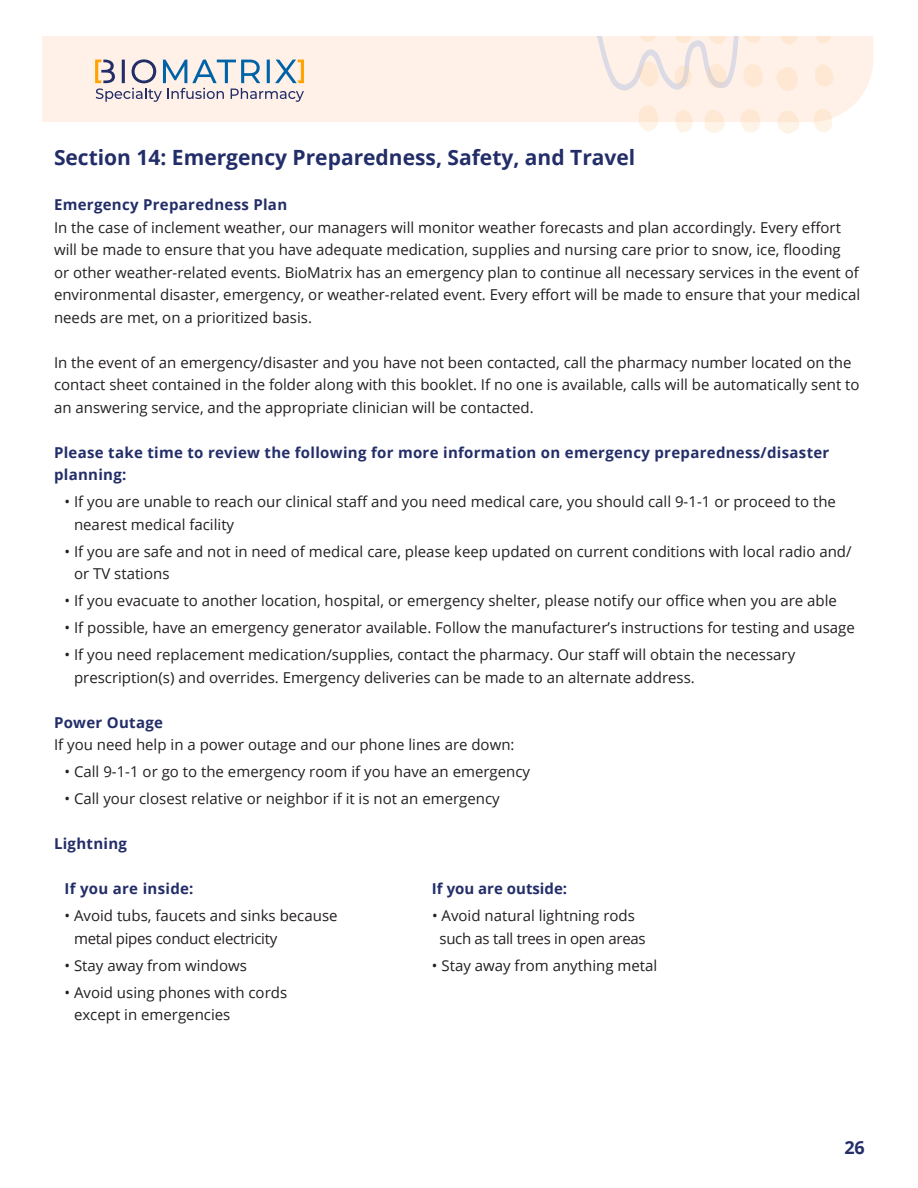
<style>
.page{position:relative;width:918px;height:1188px;background:#fff}
.page>*{position:absolute;margin:0;border:0;box-sizing:border-box;transform-origin:0 0}
.t1{font:700 21px "Open Sans";color:#232e69}
.t2{font:700 18px "Open Sans";color:#232e69}
.t3{font:15px/22.5px "Open Sans";color:#231f20}
.t4{font:700 15px/22.5px "Open Sans";letter-spacing:.02em;color:#232e69}
.t5{font:15px "Open Sans";letter-spacing:-.02em;color:#231f20}
.t6{font:700 15px "Open Sans";color:#232e69}
</style>
<div class="page">
<div style="left:42px;top:36px;width:831px;height:86px;background:#fff1e7"></div>
<svg style="left:95px;top:59px;width:209px;height:43px;background:#c9c9cc"></svg>
<svg style="left:638px;top:104px;width:21px;height:27px"></svg>
<svg style="left:777px;top:109px;width:23px;height:25px"></svg>
<svg style="left:741px;top:109px;width:20px;height:24px"></svg>
<svg style="left:675px;top:110px;width:18px;height:23px"></svg>
<svg style="left:813px;top:108px;width:20px;height:25px"></svg>
<svg style="left:704px;top:108px;width:21px;height:25px"></svg>
<svg style="left:815px;top:64px;width:19px;height:23px"></svg>
<svg style="left:775px;top:67px;width:24px;height:25px"></svg>
<svg style="left:778px;top:36px;width:20px;height:9px"></svg>
<svg style="left:813px;top:36px;width:19px;height:8px"></svg>
<svg style="left:596px;top:36px;width:168px;height:55px;background:#f8ebe3"></svg>
<h1 class="t1" style="left:54px;top:143px;width:583px">Section 14: Emergency Preparedness, Safety, and Travel</h1>
<p class="t4" style="left:54px;top:193px;width:235px">Emergency Preparedness Plan</p>
<p class="t3" style="left:54px;top:216px;width:808px">In the case of inclement weather, our managers will monitor weather forecasts and plan accordingly. Every effort will be made to ensure that you have adequate medication, supplies and nursing care prior to snow, ice, flooding<br>or other weather-related events. BioMatrix has an emergency plan to continue all necessary services in the event of environmental disaster, emergency, or weather-related event. Every effort will be made to ensure that your medical needs are met, on a prioritized basis.</p>
<p class="t3" style="left:54px;top:351px;width:807px">In the event of an emergency/disaster and you have not been contacted, call the pharmacy number located on the contact sheet contained in the folder along with this booklet. If no one is available, calls will be automatically sent to an answering service, and the appropriate clinician will be contacted.</p>
<p class="t4" style="left:54px;top:441px;width:777px">Please take time to review the following for more information on emergency preparedness/disaster planning:</p>
<p class="t3" style="left:74px;top:490px;width:764px;text-indent:-10px">• If you are unable to reach our clinical staff and you need medical care, you should call 9-1-1 or proceed to the nearest medical facility</p>
<p class="t3" style="left:74px;top:540px;width:779px;text-indent:-10px">• If you are safe and not in need of medical care, please keep updated on current conditions with local radio and/ or TV stations</p>
<p class="t3" style="left:64px;top:589px;width:774px">• If you evacuate to another location, hospital, or emergency shelter, please notify our office when you are able</p>
<p class="t3" style="left:64px;top:616px;width:792px">• If possible, have an emergency generator available. Follow the manufacturer’s instructions for testing and usage</p>
<p class="t3" style="left:74px;top:643px;width:723px;text-indent:-10px">• If you need replacement medication/supplies, contact the pharmacy. Our staff will obtain the necessary prescription(s) and overrides. Emergency deliveries can be made to an alternate address.</p>
<p class="t4" style="left:54px;top:711px;width:111px">Power Outage</p>
<p class="t3" style="left:54px;top:733px;width:462px">If you need help in a power outage and our phone lines are down:</p>
<p class="t3" style="left:64px;top:760px;width:467px">• Call 9-1-1 or go to the emergency room if you have an emergency</p>
<p class="t3" style="left:64px;top:787px;width:437px">• Call your closest relative or neighbor if it is not an emergency</p>
<p class="t4" style="left:54px;top:832px;width:75px">Lightning</p>
<p class="t4" style="left:64px;top:877px;width:131px">If you are inside:</p>
<p class="t6" style="left:432px;top:878px;width:137px">If you are outside:</p>
<p class="t3" style="left:64px;top:904px;width:275px">• Avoid tubs, faucets and sinks because</p>
<p class="t3" style="left:432px;top:904px;width:204px">• Avoid natural lightning rods</p>
<p class="t5" style="left:74px;top:928px;width:205px">metal pipes conduct electricity</p>
<p class="t5" style="left:439px;top:928px;width:208px">such as tall trees in open areas</p>
<p class="t3" style="left:64px;top:954px;width:184px">• Stay away from windows</p>
<p class="t3" style="left:432px;top:954px;width:227px">• Stay away from anything metal</p>
<p class="t3" style="left:74px;top:981px;width:215px;text-indent:-10px">• Avoid using phones with cords except in emergencies</p>
<p class="t2" style="left:844px;top:1135px;width:22px">26</p>
</div>
